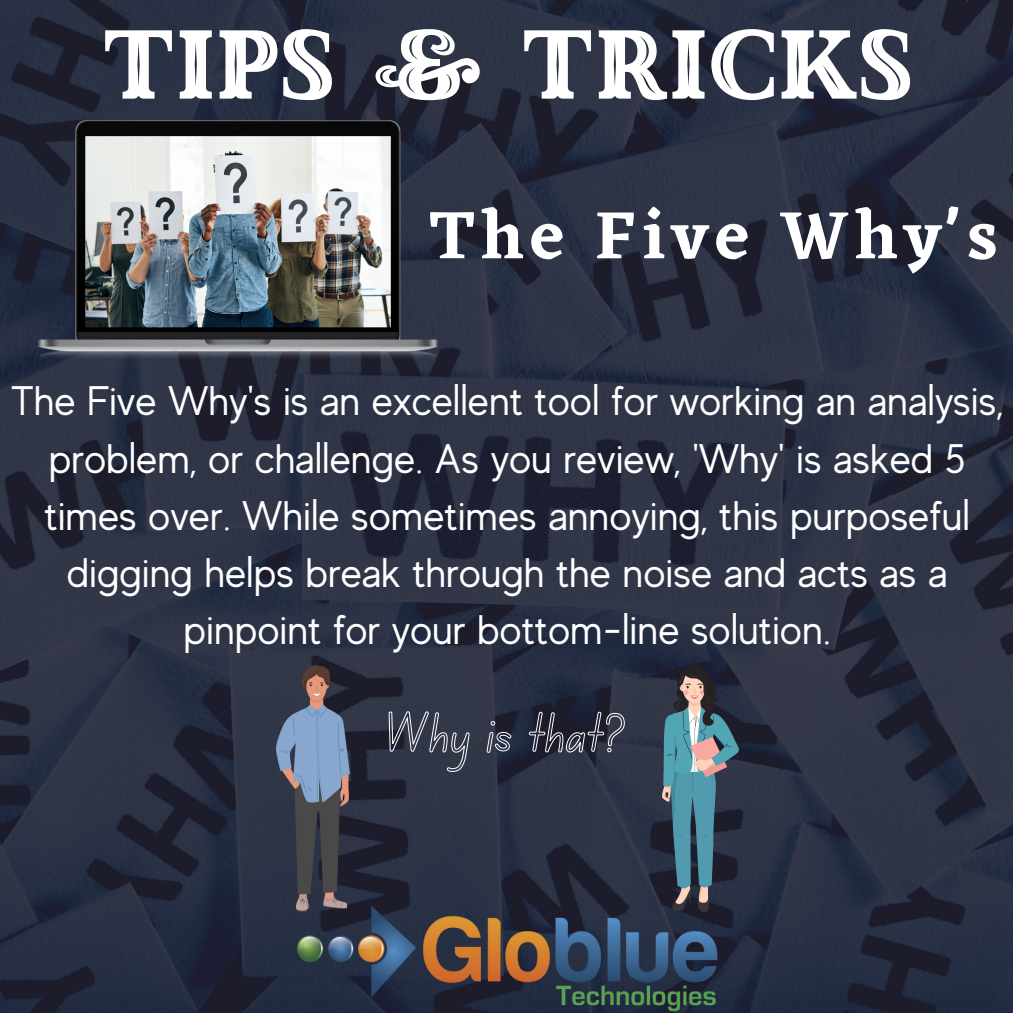
<style>
.page{position:relative;width:1013px;height:1013px;background:#fff}
.page>*{position:absolute;margin:0;border:0;box-sizing:border-box;transform-origin:0 0}
.t1{font:97.5px "Made Winter Inline";color:#fff}
.t2{font:600 69.5px "Eczar";letter-spacing:.09em;color:#fff}
.t3{font:41.25px/57.2px "MADE Evolve Sans";color:#fff;text-align:center}
</style>
<div class="page">
<img style="left:0;top:0;width:1012px;height:1012px">
<img style="left:30px;top:120px;width:416px;height:241px">
<img style="left:288px;top:900px;width:436px;height:112px">
<img style="left:662px;top:666px;width:76px;height:245px">
<img style="left:276px;top:666px;width:73px;height:245px">
<svg style="left:388px;top:645px;width:237px;height:173px"></svg>
<h1 class="t1" style="left:101px;top:6px;width:813px">TIPS &amp; TRICKS</h1>
<h2 class="t2" style="left:429px;top:194px;width:570px">The Five Why's</h2>
<p class="t3" style="left:11px;top:373px;width:993px">The Five Why's is an excellent tool for working an analysis, problem, or challenge. As you review, 'Why' is asked 5 times over. While sometimes annoying, this purposeful digging helps break through the noise and acts as a pinpoint for your bottom-line solution.</p>
</div>
